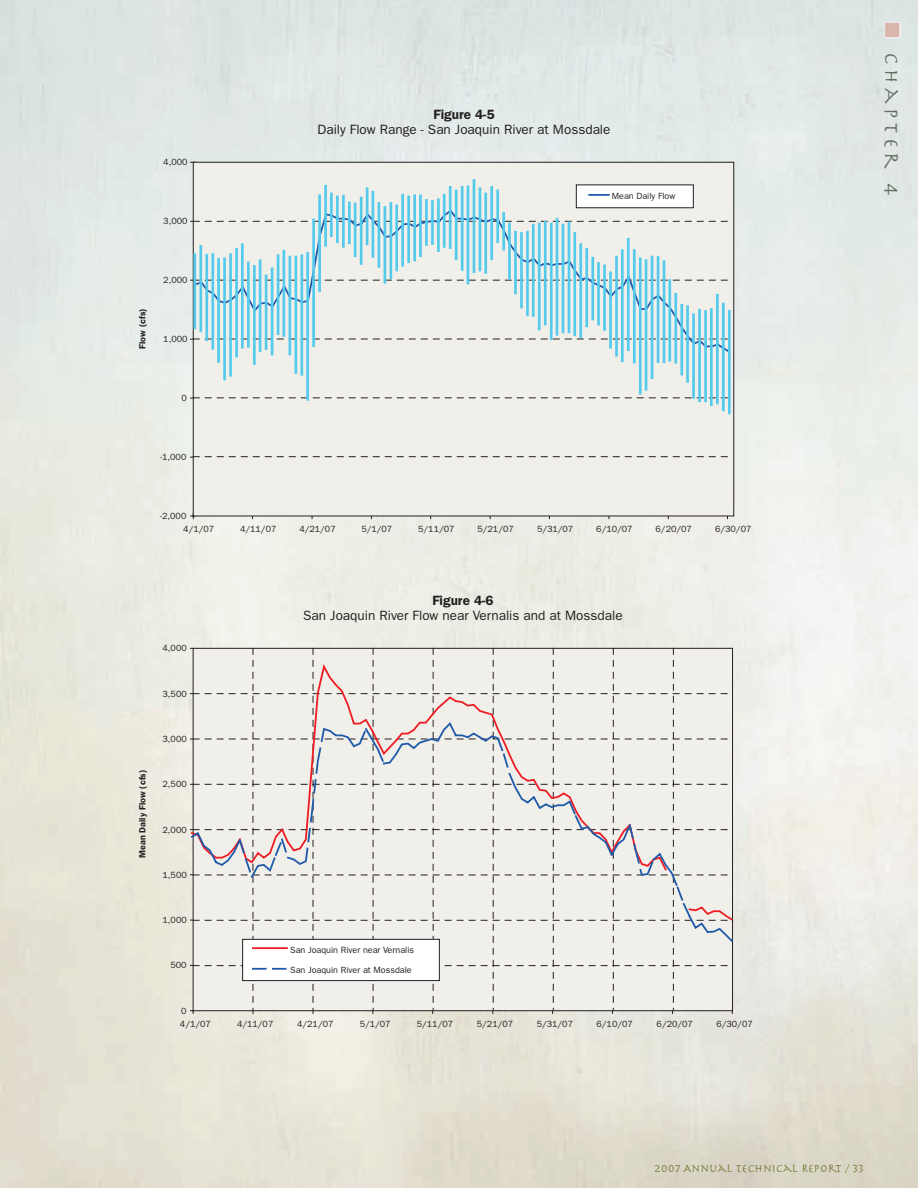
<style>
.page{position:relative;width:918px;height:1188px;background:#fff}
.page>*{position:absolute;margin:0;border:0;box-sizing:border-box;transform-origin:0 0}
.t1{font:21px "Herculanum";letter-spacing:.2em;color:#646d63}
.t2{font:13.5px "Franklin Gothic";color:#231f20}
.t3{font:600 13.5px "Franklin Gothic";color:#231f20}
.t4{font:12px "Herculanum";color:#727a34}
.t5{font:9px "Franklin Gothic";color:#231f20}
.t6{font:600 9px "Franklin Gothic";color:#231f20}
.s1{color:#d8b6ac}
</style>
<div class="page">
<img style="left:0;top:0;width:918px;height:1188px">
<div style="left:885px;top:22px;width:16px;height:16px;border:2px solid #fff"></div>
<svg style="left:191px;top:513px;width:5px;height:6px"></svg>
<div style="left:193px;top:162px;width:541px;height:354px;background:#f1efea"></div>
<svg style="left:191px;top:398px;width:537px;height:1px"></svg>
<svg style="left:191px;top:456px;width:537px;height:2px"></svg>
<svg style="left:193px;top:208px;width:538px;height:147px"></svg>
<hr style="left:193px;top:255px;width:3px;height:73px;background:#54caec">
<hr style="left:199px;top:246px;width:3px;height:85px;background:#54caec">
<hr style="left:205px;top:255px;width:3px;height:85px;background:#54caec">
<hr style="left:211px;top:255px;width:3px;height:93px;background:#54caec">
<hr style="left:217px;top:259px;width:3px;height:102px;background:#54caec">
<hr style="left:223px;top:259px;width:3px;height:120px;background:#54caec">
<hr style="left:229px;top:255px;width:3px;height:120px;background:#54caec">
<hr style="left:235px;top:249px;width:3px;height:107px;background:#54caec">
<hr style="left:241px;top:245px;width:3px;height:102px;background:#54caec">
<hr style="left:247px;top:263px;width:3px;height:83px;background:#54caec">
<hr style="left:253px;top:266px;width:3px;height:98px;background:#54caec">
<hr style="left:259px;top:261px;width:2px;height:90px;background:#54caec">
<hr style="left:265px;top:276px;width:2px;height:73px;background:#54caec">
<hr style="left:271px;top:269px;width:2px;height:85px;background:#54caec">
<hr style="left:277px;top:256px;width:2px;height:78px;background:#54caec">
<hr style="left:283px;top:251px;width:2px;height:84px;background:#54caec">
<hr style="left:289px;top:257px;width:2px;height:97px;background:#54caec">
<hr style="left:295px;top:257px;width:2px;height:116px;background:#54caec">
<hr style="left:301px;top:256px;width:2px;height:118px;background:#54caec">
<hr style="left:306px;top:254px;width:3px;height:145px;background:#54caec">
<hr style="left:312px;top:220px;width:3px;height:126px;background:#54caec">
<hr style="left:318px;top:196px;width:3px;height:95px;background:#54caec">
<hr style="left:324px;top:186px;width:3px;height:59px;background:#54caec">
<hr style="left:330px;top:194px;width:3px;height:42px;background:#54caec">
<hr style="left:336px;top:197px;width:3px;height:45px;background:#54caec">
<hr style="left:342px;top:196px;width:3px;height:50px;background:#54caec">
<hr style="left:348px;top:203px;width:3px;height:40px;background:#54caec">
<hr style="left:354px;top:204px;width:2px;height:52px;background:#54caec">
<hr style="left:360px;top:198px;width:2px;height:66px;background:#54caec">
<hr style="left:366px;top:189px;width:2px;height:55px;background:#54caec">
<hr style="left:372px;top:192px;width:2px;height:64px;background:#54caec">
<hr style="left:378px;top:203px;width:2px;height:63px;background:#54caec">
<hr style="left:384px;top:208px;width:2px;height:74px;background:#54caec">
<hr style="left:390px;top:203px;width:2px;height:75px;background:#54caec">
<hr style="left:395px;top:206px;width:3px;height:64px;background:#54caec">
<hr style="left:401px;top:195px;width:3px;height:70px;background:#54caec">
<hr style="left:407px;top:197px;width:3px;height:65px;background:#54caec">
<hr style="left:413px;top:196px;width:3px;height:64px;background:#54caec">
<hr style="left:419px;top:196px;width:3px;height:60px;background:#54caec">
<hr style="left:425px;top:200px;width:3px;height:45px;background:#54caec">
<hr style="left:431px;top:202px;width:3px;height:42px;background:#54caec">
<hr style="left:437px;top:200px;width:3px;height:51px;background:#54caec">
<hr style="left:443px;top:195px;width:3px;height:51px;background:#54caec">
<hr style="left:449px;top:187px;width:3px;height:61px;background:#54caec">
<hr style="left:455px;top:191px;width:3px;height:68px;background:#54caec">
<hr style="left:461px;top:187px;width:3px;height:82px;background:#54caec">
<hr style="left:467px;top:187px;width:2px;height:96px;background:#54caec">
<hr style="left:473px;top:180px;width:2px;height:92px;background:#54caec">
<hr style="left:479px;top:189px;width:2px;height:81px;background:#54caec">
<hr style="left:484px;top:194px;width:3px;height:78px;background:#54caec">
<hr style="left:490px;top:187px;width:3px;height:72px;background:#54caec">
<hr style="left:496px;top:191px;width:3px;height:51px;background:#54caec">
<hr style="left:502px;top:213px;width:3px;height:36px;background:#54caec">
<hr style="left:508px;top:224px;width:3px;height:54px;background:#54caec">
<hr style="left:514px;top:232px;width:3px;height:61px;background:#54caec">
<hr style="left:520px;top:234px;width:3px;height:73px;background:#54caec">
<hr style="left:526px;top:232px;width:3px;height:83px;background:#54caec">
<hr style="left:532px;top:225px;width:3px;height:90px;background:#54caec">
<hr style="left:538px;top:224px;width:3px;height:105px;background:#54caec">
<hr style="left:544px;top:222px;width:3px;height:102px;background:#54caec">
<hr style="left:550px;top:224px;width:3px;height:115px;background:#54caec">
<hr style="left:556px;top:219px;width:2px;height:115px;background:#54caec">
<hr style="left:562px;top:225px;width:2px;height:107px;background:#54caec">
<hr style="left:568px;top:223px;width:2px;height:109px;background:#54caec">
<hr style="left:573px;top:234px;width:3px;height:101px;background:#54caec">
<hr style="left:579px;top:245px;width:3px;height:92px;background:#54caec">
<hr style="left:585px;top:249px;width:3px;height:77px;background:#54caec">
<hr style="left:591px;top:258px;width:3px;height:61px;background:#54caec">
<hr style="left:597px;top:264px;width:3px;height:60px;background:#54caec">
<hr style="left:603px;top:266px;width:3px;height:63px;background:#54caec">
<hr style="left:609px;top:273px;width:3px;height:74px;background:#54caec">
<hr style="left:615px;top:257px;width:3px;height:98px;background:#54caec">
<hr style="left:621px;top:251px;width:3px;height:110px;background:#54caec">
<hr style="left:627px;top:239px;width:3px;height:111px;background:#54caec">
<hr style="left:633px;top:251px;width:3px;height:111px;background:#54caec">
<hr style="left:639px;top:259px;width:3px;height:134px;background:#54caec">
<hr style="left:645px;top:261px;width:2px;height:128px;background:#54caec">
<hr style="left:651px;top:257px;width:2px;height:121px;background:#54caec">
<hr style="left:657px;top:258px;width:2px;height:104px;background:#54caec">
<hr style="left:663px;top:262px;width:2px;height:100px;background:#54caec">
<hr style="left:668px;top:281px;width:3px;height:79px;background:#54caec">
<hr style="left:674px;top:294px;width:3px;height:68px;background:#54caec">
<hr style="left:680px;top:305px;width:3px;height:69px;background:#54caec">
<hr style="left:686px;top:307px;width:3px;height:74px;background:#54caec">
<hr style="left:692px;top:315px;width:3px;height:82px;background:#54caec">
<hr style="left:698px;top:310px;width:3px;height:91px;background:#54caec">
<hr style="left:704px;top:311px;width:3px;height:90px;background:#54caec">
<hr style="left:710px;top:309px;width:3px;height:96px;background:#54caec">
<hr style="left:716px;top:295px;width:3px;height:108px;background:#54caec">
<hr style="left:722px;top:304px;width:3px;height:106px;background:#54caec">
<hr style="left:728px;top:311px;width:3px;height:102px;background:#54caec">
<div style="left:576px;top:185px;width:117px;height:23px;background:#fff"></div>
<div style="left:576px;top:184px;width:118px;height:24px;border:1px solid #231f20"></div>
<hr style="left:589px;top:194px;width:20px;height:2px;background:#1f5aa9">
<svg style="left:190px;top:648px;width:543px;height:365px"></svg>
<div style="left:190px;top:662px;width:544px;height:58px;background:#f1efea"></div>
<svg style="left:189px;top:720px;width:545px;height:223px;background:#ebe7e3"></svg>
<p class="t5" style="left:163px;top:157px;width:26px">4,000</p>
<p class="t5" style="left:163px;top:216px;width:26px">3,000</p>
<p class="t6" style="left:137px;top:349px;width:42px;rotate:-90deg">Flow (cfs)</p>
<p class="t5" style="left:163px;top:275px;width:26px">2,000</p>
<p class="t5" style="left:163px;top:334px;width:26px">1,000</p>
<p class="t5" style="left:181px;top:393px;width:7px">0</p>
<h2 class="t3" style="left:433px;top:107px;width:63px">Figure 4-5</h2>
<h2 class="t2" style="left:318px;top:122px;width:294px">Daily Flow Range - San Joaquin River at Mossdale</h2>
<p class="t5" style="left:612px;top:191px;width:65px">Mean Daily Flow</p>
<p class="t5" style="left:160px;top:452px;width:28px">-1,000</p>
<p class="t5" style="left:160px;top:511px;width:28px">-2,000</p>
<p class="t5" style="left:183px;top:523px;width:32px">4/1/07</p>
<p class="t5" style="left:240px;top:523px;width:38px">4/11/07</p>
<p class="t5" style="left:299px;top:523px;width:38px">4/21/07</p>
<p class="t5" style="left:361px;top:523px;width:32px">5/1/07</p>
<p class="t5" style="left:418px;top:523px;width:38px">5/11/07</p>
<p class="t5" style="left:478px;top:523px;width:38px">5/21/07</p>
<p class="t5" style="left:537px;top:523px;width:38px">5/31/07</p>
<p class="t5" style="left:596px;top:523px;width:38px">6/10/07</p>
<p class="t5" style="left:656px;top:523px;width:38px">6/20/07</p>
<p class="t5" style="left:715px;top:523px;width:38px">6/30/07</p>
<p class="t6" style="left:137px;top:858px;width:90px;rotate:-90deg">Mean Daily Flow (cfs)</p>
<p class="t5" style="left:163px;top:643px;width:26px">4,000</p>
<p class="t5" style="left:163px;top:688px;width:26px">3,500</p>
<p class="t5" style="left:163px;top:734px;width:26px">3,000</p>
<p class="t5" style="left:163px;top:779px;width:26px">2,500</p>
<p class="t5" style="left:163px;top:824px;width:26px">2,000</p>
<p class="t5" style="left:163px;top:869px;width:26px">1,500</p>
<p class="t5" style="left:163px;top:915px;width:26px">1,000</p>
<p class="t5" style="left:170px;top:960px;width:18px">500</p>
<p class="t5" style="left:181px;top:1005px;width:7px">0</p>
<h2 class="t3" style="left:432px;top:593px;width:63px">Figure 4-6</h2>
<h2 class="t2" style="left:303px;top:608px;width:321px">San Joaquin River Flow near Vernalis and at Mossdale</h2>
<p class="t5" style="left:290px;top:944px;width:126px">San Joaquin River near Vernalis</p>
<p class="t5" style="left:290px;top:965px;width:123px">San Joaquin River at Mossdale</p>
<p class="t5" style="left:180px;top:1018px;width:32px">4/1/07</p>
<p class="t5" style="left:237px;top:1018px;width:38px">4/11/07</p>
<p class="t5" style="left:297px;top:1018px;width:38px">4/21/07</p>
<p class="t5" style="left:360px;top:1018px;width:32px">5/1/07</p>
<p class="t5" style="left:417px;top:1018px;width:38px">5/11/07</p>
<p class="t5" style="left:477px;top:1018px;width:38px">5/21/07</p>
<p class="t5" style="left:537px;top:1018px;width:38px">5/31/07</p>
<p class="t5" style="left:597px;top:1018px;width:38px">6/10/07</p>
<p class="t5" style="left:657px;top:1018px;width:38px">6/20/07</p>
<p class="t5" style="left:716px;top:1018px;width:38px">6/30/07</p>
<h1 class="t1" style="left:905px;top:22px;width:175px;rotate:90deg"><span class="s1">■</span> CHAPTER 4</h1>
<h3 class="t4" style="left:655px;top:1161px;width:211px">2007 ANNUAL TECHNICAL REPORT / 33</h3>
</div>
